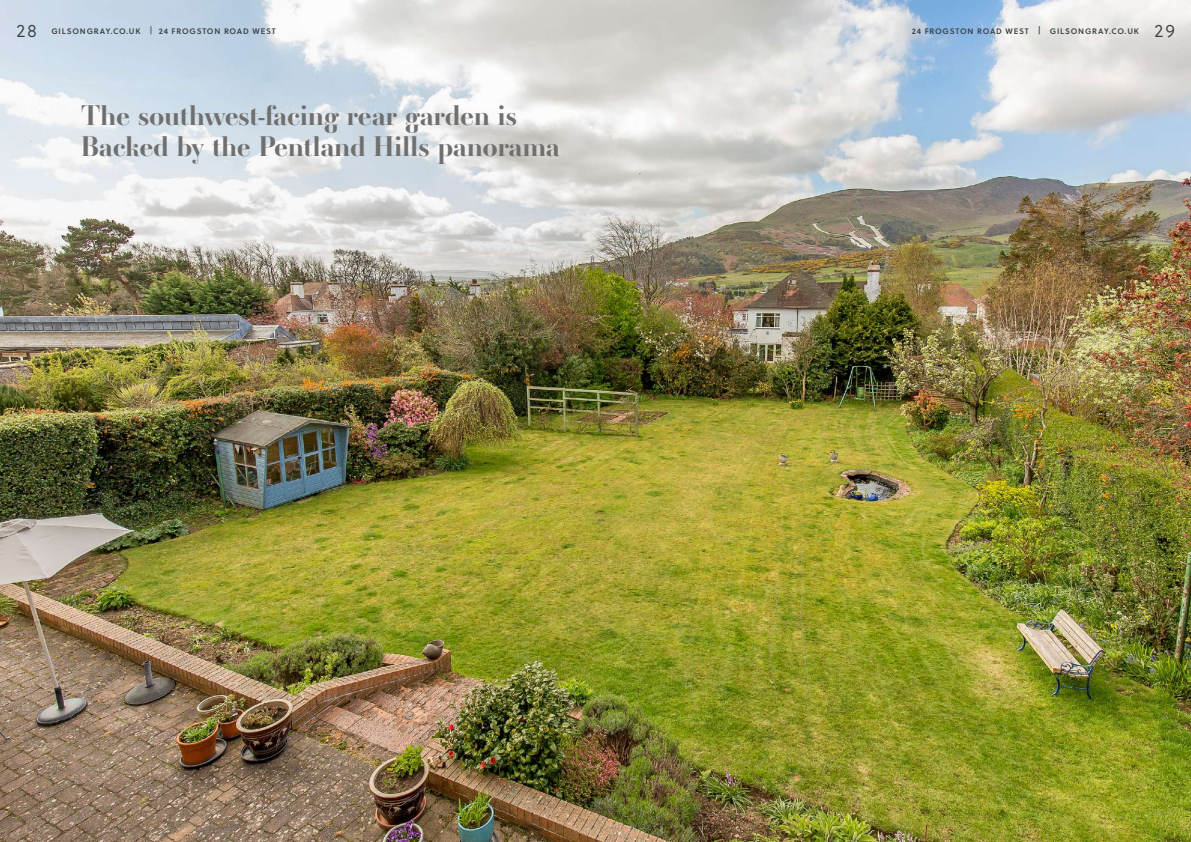
<style>
.page{position:relative;width:1191px;height:842px;background:#fff}
.page>*{position:absolute;margin:0;border:0;box-sizing:border-box;transform-origin:0 0}
.t1{font:700 28px/31px "Ambroise Std";letter-spacing:.01em;color:#706f6f}
.t2{font:300 18px "Soleil";color:#384044}
.t3{font:8px "Soleil Sb";letter-spacing:.1em;color:#384044}
.s1{font-family:"Soleil"}
</style>
<div class="page">
<img style="left:0;top:0;width:1191px;height:842px">
<h2 class="t2" style="left:16px;top:18px;width:22px">28</h2>
<p class="t3" style="left:51px;top:25px;width:226px">GILSONGRAY.CO.UK <span class="s1">|</span> 24 FROGSTON ROAD WEST</p>
<p class="t3" style="left:912px;top:25px;width:229px">24 FROGSTON ROAD WEST | GILSONGRAY.CO.UK</p>
<h2 class="t2" style="left:1154px;top:18px;width:22px">29</h2>
<h1 class="t1" style="left:81px;top:100px;width:480px">The southwest-facing rear garden is<br>Backed by the Pentland Hills panorama</h1>
</div>
